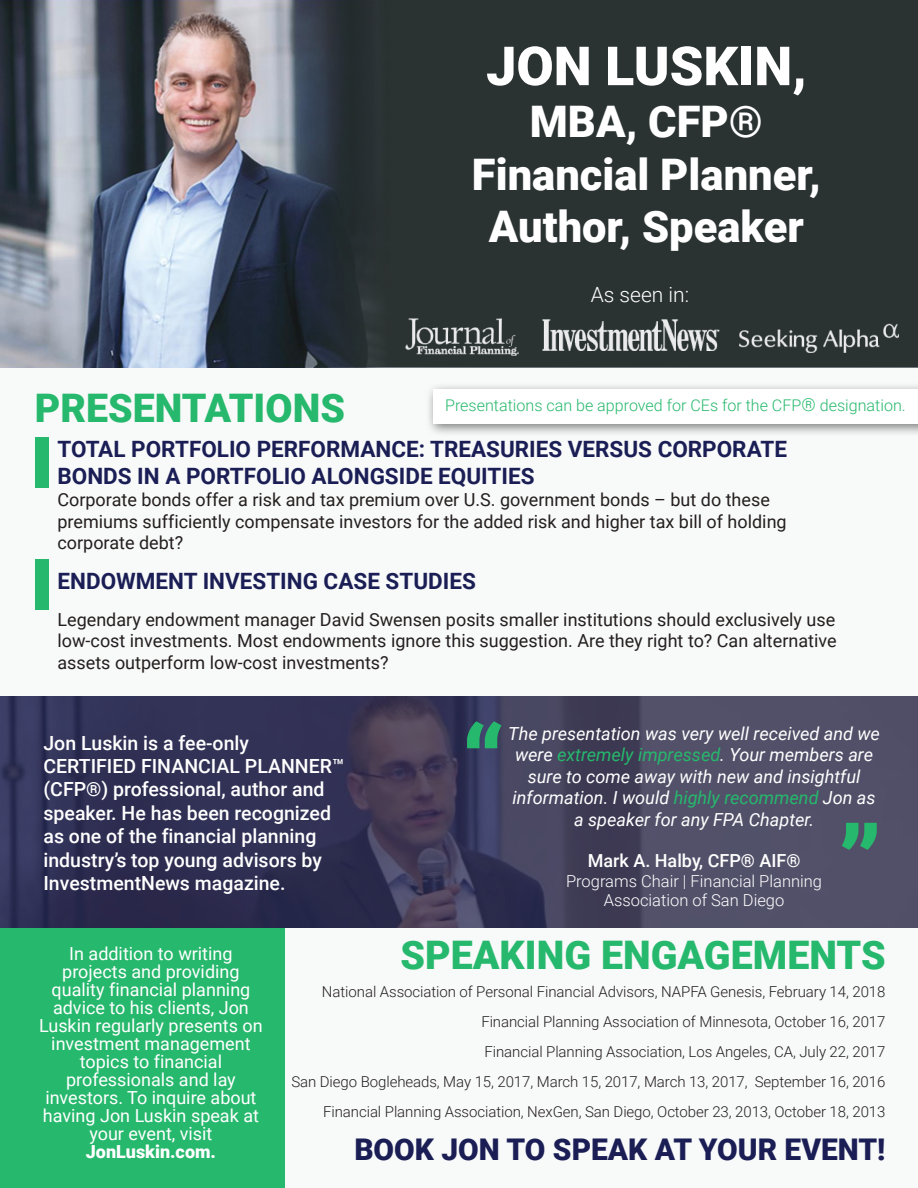
<style>
.page{position:relative;width:918px;height:1188px;background:#fff}
.page>*{position:absolute;margin:0;border:0;box-sizing:border-box;transform-origin:0 0}
.t1{font:900 103.5px "Roboto";color:#26b86c}
.t2{font:900 54px "Roboto";color:#fff}
.t3{font:900 43.5px/52.2px "Roboto";color:#fff;text-align:center}
.t4{font:900 39.3px "Roboto";color:#26b86c}
.t5{font:900 29.85px "Roboto";color:#1a1e55}
.t6{font:700 22.5px/27px "Roboto";color:#1a1e55}
.t7{font:300 21px "Roboto";color:#fff}
.t8{font:500 19.5px/23.4px "Roboto";color:#fff}
.t9{font:18px/21.6px "Roboto";color:#241f1f}
.t10{font:18px/18px "Roboto";color:#fff;text-align:center}
.t11{font:italic 18px/21.6px "Roboto";color:#fff;text-align:center}
.t12{font:500 18px "Roboto";color:#fff}
.t13{font:900 18px "Roboto";color:#fff}
.t14{font:300 16.5px/19.5px "Roboto";color:#fff;text-align:center}
.t15{font:300 16.05px "Roboto";color:#26b86c}
.t16{font:300 15px/30px "Roboto";letter-spacing:-.005em;color:#241f1f;text-align:right}
.s1{font-weight:500}
.s2{font-size:18px}
.s3{color:#26b86c}
</style>
<div class="page">
<img style="left:0;top:0;width:918px;height:1186px">
<img style="left:542px;top:320px;width:178px;height:31px">
<img style="left:405px;top:318px;width:114px;height:38px">
<img style="left:740px;top:318px;width:158px;height:34px">
<img style="left:426px;top:383px;width:492px;height:54px">
<div style="left:433px;top:389px;width:485px;height:35px;background:#fff"></div>
<div style="left:35px;top:437px;width:13px;height:51px;background:#26b86c"></div>
<div style="left:35px;top:559px;width:13px;height:51px;background:#26b86c"></div>
<div style="left:0;top:928px;width:284px;height:260px;background:#26b86c"></div>
<h2 class="t2" style="left:486px;top:28px;width:322px">JON LUSKIN,</h2>
<h3 class="t3" style="left:472px;top:94px;width:351px">MBA, CFP<span class="s1">®<br></span>Financial Planner,<br>Author, Speaker</h3>
<p class="t7" style="left:591px;top:280px;width:100px">As seen in:</p>
<h3 class="t4" style="left:35px;top:380px;width:312px">PRESENTATIONS</h3>
<p class="t15" style="left:445px;top:394px;width:462px">Presentations can be approved for CEs for the CFP<span class="s2">®</span> designation.</p>
<p class="t6" style="left:58px;top:435px;width:731px">TOTAL PORTFOLIO PERFORMANCE: TREASURIES VERSUS CORPORATE<br>BONDS IN A PORTFOLIO ALONGSIDE EQUITIES</p>
<p class="t9" style="left:58px;top:488px;width:731px">Corporate bonds offer a risk and tax premium over U.S. government bonds – but do these premiums sufficiently compensate investors for the added risk and higher tax bill of holding corporate debt?</p>
<p class="t6" style="left:58px;top:567px;width:420px">ENDOWMENT INVESTING CASE STUDIES</p>
<p class="t9" style="left:58px;top:608px;width:781px;text-align:justify">Legendary endowment manager David Swensen posits smaller institutions should exclusively use low-cost investments. Most endowments ignore this suggestion. Are they right to? Can alternative assets outperform low-cost investments?</p>
<h1 class="t1" style="left:461px;top:692px;width:46px">“</h1>
<p class="t8" style="left:44px;top:730px;width:302px">Jon Luskin is a fee-only<br>CERTIFIED FINANCIAL PLANNER™ (CFP®) professional, author and speaker. He has been recognized as one of the financial planning industry’s top young advisors by<br>InvestmentNews magazine.</p>
<p class="t11" style="left:508px;top:722px;width:373px">The presentation was very well received and we were <span class="s3">extremely impressed</span>. Your members are sure to come away with new and insightful information. I would <span class="s3">highly recommend</span> Jon as a speaker for any FPA Chapter.</p>
<h1 class="t1" style="left:838px;top:791px;width:46px">”</h1>
<p class="t12" style="left:588px;top:848px;width:214px">Mark A. Halby, CFP® AIF®</p>
<p class="t14" style="left:566px;top:870px;width:257px">Programs Chair | Financial Planning<br>Association of San Diego</p>
<p class="t10" style="left:39px;top:944px;width:225px">In addition to writing projects and providing quality financial planning advice to his clients, Jon<br>Luskin regularly presents on investment management topics to financial professionals and lay investors. To inquire about having Jon Luskin speak at your event, visit</p>
<p class="t13" style="left:86px;top:1139px;width:132px">JonLuskin.com.</p>
<h3 class="t4" style="left:401px;top:927px;width:487px">SPEAKING ENGAGEMENTS</h3>
<p class="t16" style="left:291px;top:976px;width:596px">National Association of Personal Financial Advisors, NAPFA Genesis, February 14, 2018<br>Financial Planning Association of Minnesota, October 16, 2017<br>Financial Planning Association, Los Angeles, CA, July 22, 2017<br>San Diego Bogleheads, May 15, 2017, March 15, 2017, March 13, 2017, September 16, 2016<br>Financial Planning Association, NexGen, San Diego, October 23, 2013, October 18, 2013</p>
<h3 class="t5" style="left:354px;top:1129px;width:533px">BOOK JON TO SPEAK AT YOUR EVENT!</h3>
</div>
